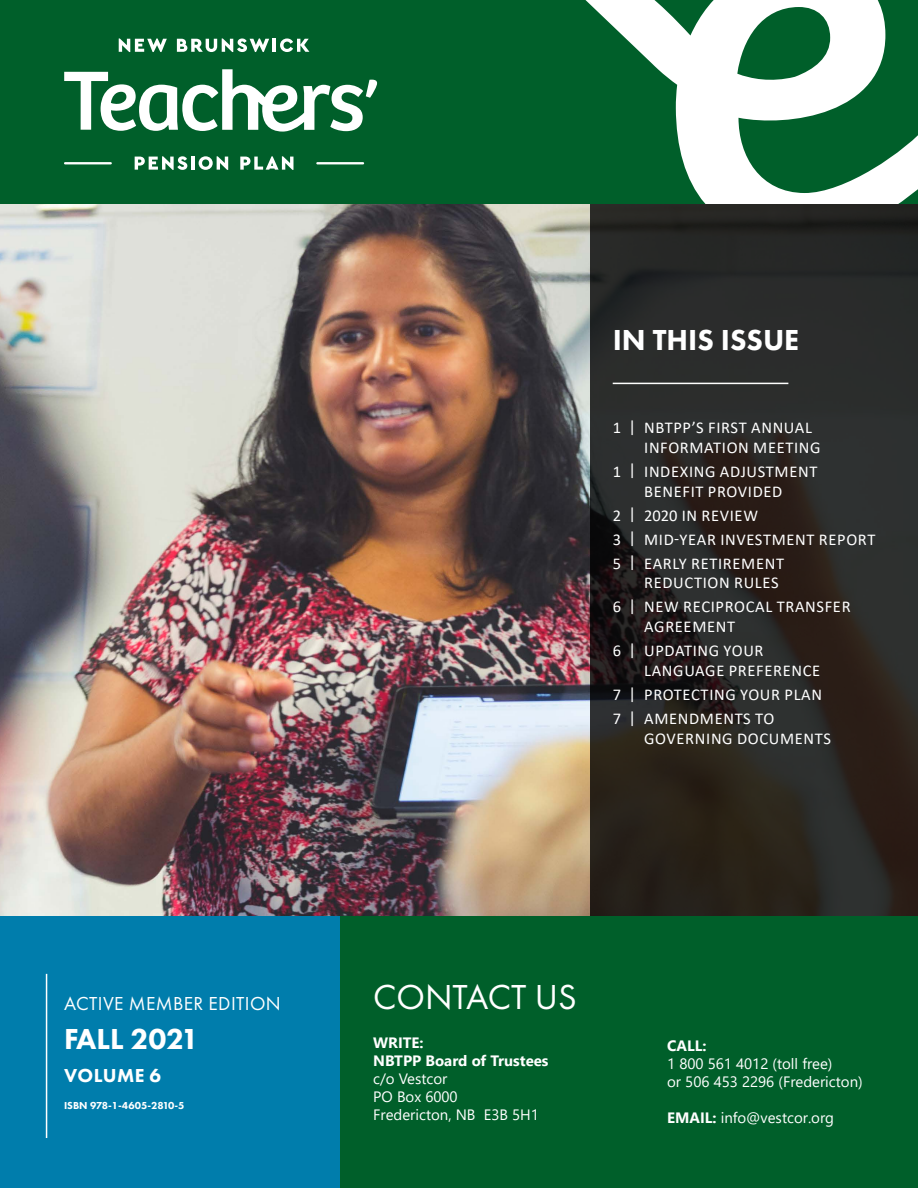
<style>
.page{position:relative;width:918px;height:1188px;background:#fff}
.page>*{position:absolute;margin:0;border:0;box-sizing:border-box;transform-origin:0 0}
.t1{font:36px "Futura PT";color:#fff}
.t2{font:800 30px "Futura PT";color:#fff}
.t3{font:19.5px "Futura PT";letter-spacing:.02em;color:#fff}
.t4{font:800 19.5px "Futura PT";letter-spacing:.02em;color:#fff}
.t5{font:16.5px/24px "Calibri";letter-spacing:.04em;color:#fff}
.t6{font:15px/18px "Segoe UI";color:#fff}
.t7{font:700 15px/18px "Segoe UI";color:#fff}
.t8{font:800 10.5px "Futura PT";color:#fff}
.s1{font-weight:700}
</style>
<div class="page">
<div style="left:325px;top:915px;width:593px;height:273px;background:#005f2a"></div>
<div style="left:0;top:203px;width:339px;height:985px;background:#007dac"></div>
<img style="left:0;top:203px;width:590px;height:713px">
<hr style="left:46px;top:974px;width:1px;height:164px;background:#fff">
<svg style="left:590px;top:203px;width:328px;height:713px;background:#292623"></svg>
<div style="left:0;top:0;width:918px;height:203px;background:#005f2a"></div>
<svg style="left:585px;top:0;width:333px;height:203px"></svg>
<hr style="left:316px;top:162px;width:48px;height:2px;background:#fff">
<hr style="left:64px;top:162px;width:48px;height:2px;background:#fff">
<svg style="left:135px;top:156px;width:52px;height:14px"></svg>
<hr style="left:191px;top:157px;width:4px;height:13px;background:#fff">
<svg style="left:199px;top:156px;width:29px;height:14px"></svg>
<svg style="left:240px;top:156px;width:53px;height:14px"></svg>
<svg style="left:119px;top:38px;width:48px;height:14px"></svg>
<svg style="left:177px;top:38px;width:132px;height:14px"></svg>
<svg style="left:64px;top:69px;width:313px;height:63px"></svg>
<hr style="left:613px;top:383px;width:175px;height:1px;background:#fff">
<h2 class="t2" style="left:613px;top:321px;width:188px">IN THIS ISSUE</h2>
<p class="t5" style="left:644px;top:417px;width:178px;line-height:19.8px;text-indent:-31px">1 | NBTPP’S FIRST ANNUAL<br>INFORMATION MEETING</p>
<p class="t5" style="left:613px;top:461px;width:206px;line-height:19.8px;text-align:center">1 | INDEXING ADJUSTMENT<br>BENEFIT PROVIDED</p>
<p class="t5" style="left:613px;top:503px;width:264px">2 | 2020 IN REVIEW<br>3 | MID-YEAR INVESTMENT REPORT<br>5 | EARLY RETIREMENT</p>
<p class="t5" style="left:613px;top:571px;width:239px;text-indent:31px">REDUCTION RULES<br>6 | NEW RECIPROCAL TRANSFER</p>
<p class="t5" style="left:613px;top:614px;width:152px;text-align:center">AGREEMENT<br>6 | UPDATING YOUR</p>
<p class="t5" style="left:613px;top:658px;width:211px;text-align:justify;text-indent:32px">LANGUAGE PREFERENCE 7 | PROTECTING YOUR PLAN 7 | AMENDMENTS TO</p>
<p class="t5" style="left:644px;top:726px;width:188px">GOVERNING DOCUMENTS</p>
<p class="t3" style="left:64px;top:992px;width:218px">ACTIVE MEMBER EDITION</p>
<h2 class="t2" style="left:64px;top:1020px;width:137px">FALL 2021</h2>
<p class="t4" style="left:64px;top:1063px;width:99px">VOLUME 6</p>
<p class="t8" style="left:64px;top:1099px;width:122px">ISBN 978-1-4605-2810-5</p>
<h1 class="t1" style="left:373px;top:975px;width:205px">CONTACT US</h1>
<p class="t7" style="left:373px;top:1033px;width:177px">WRITE:<br>NBTPP Board of Trustees</p>
<p class="t6" style="left:373px;top:1069px;width:167px">c/o Vestcor<br>PO Box 6000<br>Fredericton, NB E3B 5H1</p>
<p class="t7" style="left:667px;top:1036px;width:41px">CALL:</p>
<p class="t6" style="left:667px;top:1053px;width:197px">1 800 561 4012 (toll free)<br>or 506 453 2296 (Fredericton)</p>
<p class="t6" style="left:667px;top:1107px;width:168px"><span class="s1">EMAIL:</span> info@vestcor.org</p>
</div>
